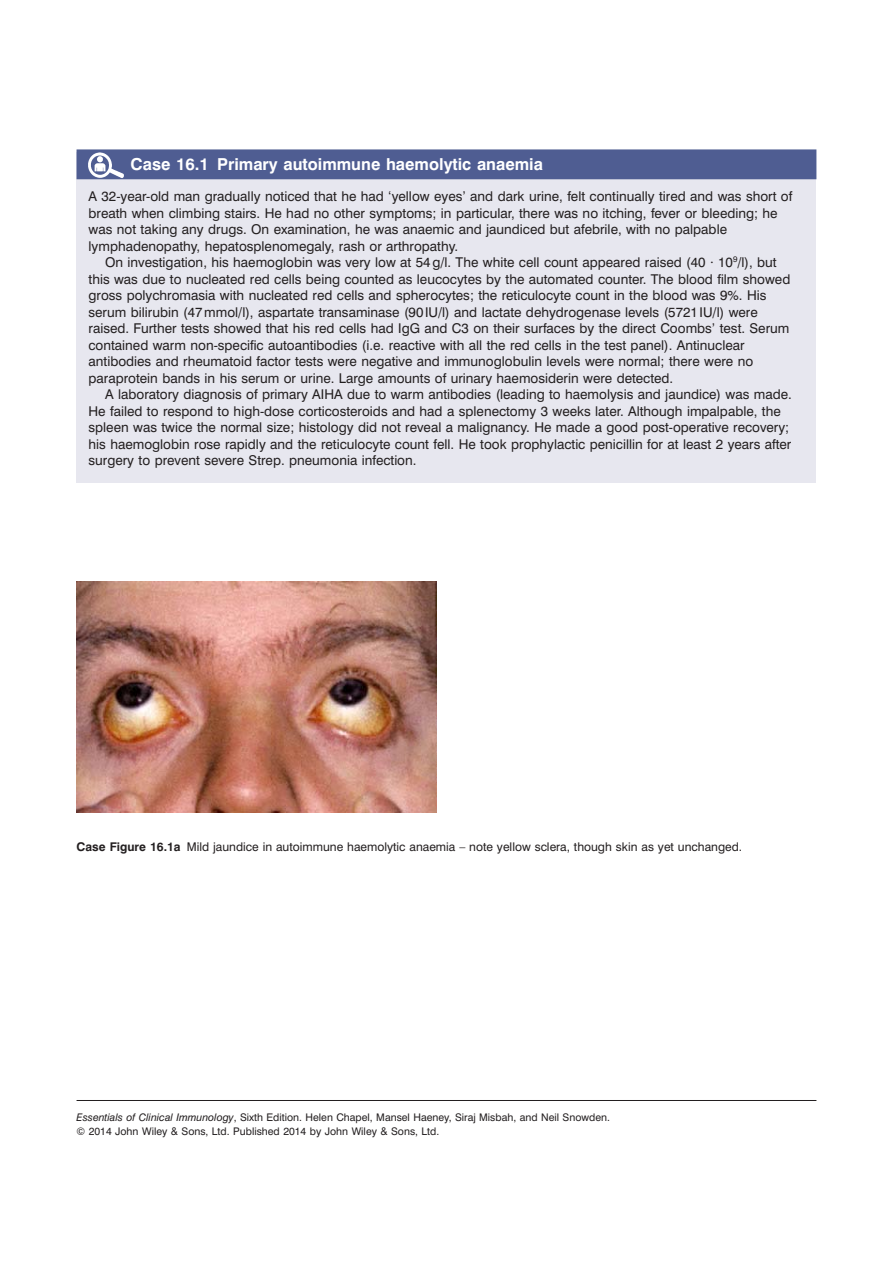
<style>
.page{position:relative;width:893px;height:1263px;background:#fff}
.page>*{position:absolute;margin:0;border:0;box-sizing:border-box;transform-origin:0 0}
.fea-title-main_caseS{font:700 16.5px "Swiss 721 BT";color:#fff}
.fea-Np_caseStudy{font:13.5px/16.5px "Swiss 721 BT";color:#231f20}
.fea-Fp_caseStudy{font:13.5px/16.5px "Swiss 721 BT";color:#231f20}
.fea-caption_blockFix{font:12px "Swiss 721 BT";color:#231f20}
.t1{font:10.5px "Swiss 721 BT";color:#231f20}
.s1{font-weight:700}
.s2{font-style:italic}
</style>
<div class="page">
<hr style="left:77px;top:1100px;width:739px;height:1px;background:#231f20">
<div style="left:77px;top:152px;width:739px;height:330px;background:#e7e7ef"></div>
<div style="left:77px;top:149px;width:739px;height:30px;background:#4f5d92"></div>
<img style="left:88px;top:152px;width:36px;height:26px">
<img style="left:77px;top:581px;width:360px;height:231px">
<p class="fea-title-main_caseS" style="left:130px;top:154px;width:414px">Case 16.1 Primary autoimmune haemolytic anaemia</p>
<p class="fea-Fp_caseStudy" style="left:89px;top:188px;width:705px">A 32-year-old man gradually noticed that he had ‘yellow eyes’ and dark urine, felt continually tired and was short of breath when climbing stairs. He had no other symptoms; in particular, there was no itching, fever or bleeding; he was not taking any drugs. On examination, he was anaemic and jaundiced but afebrile, with no palpable lymphadenopathy, hepatosplenomegaly, rash or arthropathy.</p>
<p class="fea-Np_caseStudy" style="left:89px;top:254px;width:703px;text-indent:17px">On investigation, his haemoglobin was very low at 54g/l. The white cell count appeared raised (40 · 10<sup>9</sup>/l), but this was due to nucleated red cells being counted as leucocytes by the automated counter. The blood film showed gross polychromasia with nucleated red cells and spherocytes; the reticulocyte count in the blood was 9%. His serum bilirubin (47mmol/l), aspartate transaminase (90IU/l) and lactate dehydrogenase levels (5721IU/l) were raised. Further tests showed that his red cells had IgG and C3 on their surfaces by the direct Coombs’ test. Serum contained warm non-specific autoantibodies (i.e. reactive with all the red cells in the test panel). Antinuclear antibodies and rheumatoid factor tests were negative and immunoglobulin levels were normal; there were no paraprotein bands in his serum or urine. Large amounts of urinary haemosiderin were detected.</p>
<p class="fea-Np_caseStudy" style="left:89px;top:386px;width:705px;text-indent:17px">A laboratory diagnosis of primary AIHA due to warm antibodies (leading to haemolysis and jaundice) was made.<br>He failed to respond to high-dose corticosteroids and had a splenectomy 3 weeks later. Although impalpable, the spleen was twice the normal size; histology did not reveal a malignancy. He made a good post-operative recovery; his haemoglobin rose rapidly and the reticulocyte count fell. He took prophylactic penicillin for at least 2 years after surgery to prevent severe Strep. pneumonia infection.</p>
<p class="fea-caption_blockFix" style="left:77px;top:839px;width:667px"><span class="s1">Case Figure 16.1a</span> Mild jaundice in autoimmune haemolytic anaemia – note yellow sclera, though skin as yet unchanged.</p>
<p class="t1" style="left:77px;top:1111px;width:535px"><span class="s2">Essentials of Clinical Immunology</span>, Sixth Edition. Helen Chapel, Mansel Haeney, Siraj Misbah, and Neil Snowden.</p>
<p class="t1" style="left:77px;top:1125px;width:364px">© 2014 John Wiley &amp; Sons, Ltd. Published 2014 by John Wiley &amp; Sons, Ltd.</p>
</div>
